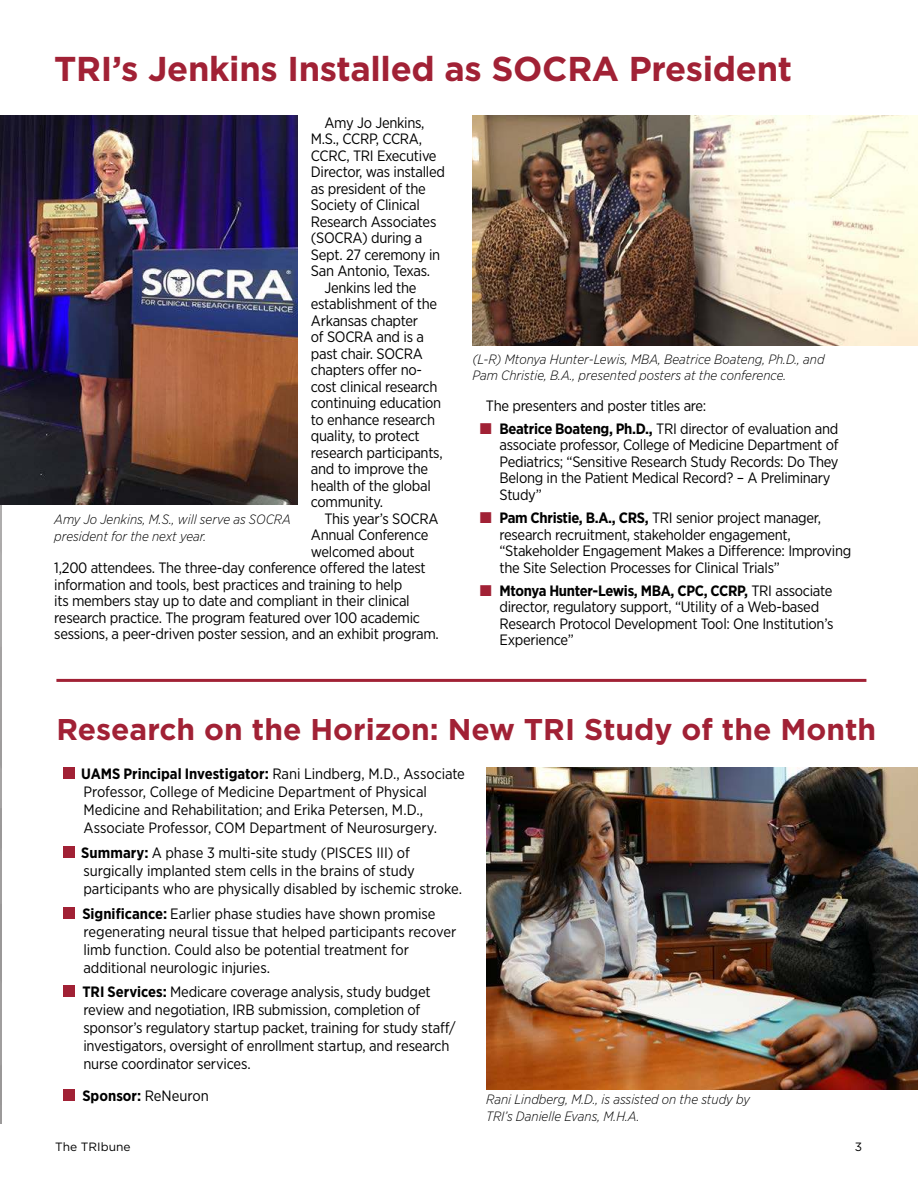
<style>
.page{position:relative;width:918px;height:1188px;background:#fff}
.page>*{position:absolute;margin:0;border:0;box-sizing:border-box;transform-origin:0 0}
.t1{font:700 34.5px "Gotham";letter-spacing:-.01em;color:#a12135}
.t2{font:700 30px "Gotham";color:#a12135}
.t3{font:15px/18px "Gotham Narrow";letter-spacing:-.02em;color:#000}
.t4{font:700 15px "Gotham Narrow";color:#000}
.t5{font:italic 300 13.5px/16.5px "Gotham Narrow";color:#000}
.t6{font:12px "Gotham";color:#000}
.s1{font-weight:700}
.s2{font-weight:400}
</style>
<div class="page">
<hr style="left:0;top:412px;width:1px;height:711px;background:#9a9898">
<svg style="left:0;top:505px;width:1px;height:303px"></svg>
<hr style="left:56px;top:679px;width:810px;height:3px;background:#a12135">
<div style="left:63px;top:767px;width:12px;height:12px;background:#a12135"></div>
<div style="left:63px;top:846px;width:12px;height:12px;background:#a12135"></div>
<div style="left:63px;top:907px;width:12px;height:12px;background:#a12135"></div>
<div style="left:63px;top:985px;width:12px;height:12px;background:#a12135"></div>
<div style="left:63px;top:1089px;width:12px;height:12px;background:#a12135"></div>
<img style="left:0;top:116px;width:297px;height:389px">
<img style="left:472px;top:116px;width:446px;height:230px">
<img style="left:486px;top:767px;width:432px;height:323px">
<h1 class="t1" style="left:54px;top:53px;width:739px">TRI’s Jenkins Installed as SOCRA President</h1>
<p class="t3" style="left:324px;top:114px;width:102px">Amy Jo Jenkins,</p>
<p class="t3" style="left:311px;top:131px;width:113px">M.S., CCRP, CCRA,</p>
<p class="t3" style="left:311px;top:147px;width:127px">CCRC, TRI Executive</p>
<p class="t3" style="left:311px;top:164px;width:136px">Director, was installed</p>
<p class="t3" style="left:311px;top:180px;width:116px">as president of the</p>
<p class="t3" style="left:311px;top:197px;width:111px">Society of Clinical</p>
<p class="t3" style="left:311px;top:213px;width:127px">Research Associates</p>
<p class="t3" style="left:311px;top:230px;width:113px">(SOCRA) during a</p>
<p class="t3" style="left:311px;top:246px;width:131px">Sept. 27 ceremony in</p>
<p class="t3" style="left:311px;top:263px;width:121px">San Antonio, Texas.</p>
<p class="t3" style="left:324px;top:279px;width:94px">Jenkins led the</p>
<p class="t3" style="left:311px;top:296px;width:128px">establishment of the</p>
<p class="t3" style="left:311px;top:312px;width:109px">Arkansas chapter</p>
<p class="t3" style="left:311px;top:329px;width:114px">of SOCRA and is a</p>
<p class="t3" style="left:311px;top:345px;width:113px">past chair. SOCRA</p>
<p class="t3" style="left:311px;top:362px;width:113px">chapters offer no-</p>
<p class="t3" style="left:311px;top:378px;width:128px">cost clinical research</p>
<p class="t3" style="left:311px;top:395px;width:132px">continuing education</p>
<p class="t3" style="left:311px;top:411px;width:126px">to enhance research</p>
<p class="t3" style="left:311px;top:428px;width:110px">quality, to protect</p>
<p class="t3" style="left:311px;top:444px;width:133px">research participants,</p>
<p class="t3" style="left:311px;top:461px;width:119px">and to improve the</p>
<p class="t3" style="left:311px;top:477px;width:121px">health of the global</p>
<p class="t3" style="left:311px;top:494px;width:74px">community.</p>
<p class="t3" style="left:324px;top:510px;width:116px">This year’s SOCRA</p>
<p class="t3" style="left:311px;top:527px;width:119px">Annual Conference</p>
<p class="t3" style="left:311px;top:543px;width:105px">welcomed about</p>
<p class="t3" style="left:54px;top:560px;width:373px">1,200 attendees. The three-day conference offered the latest</p>
<p class="t3" style="left:54px;top:576px;width:350px">information and tools, best practices and training to help</p>
<p class="t3" style="left:54px;top:593px;width:357px">its members stay up to date and compliant in their clinical</p>
<p class="t3" style="left:54px;top:609px;width:367px">research practice. The program featured over 100 academic</p>
<p class="t3" style="left:54px;top:626px;width:386px">sessions, a peer-driven poster session, and an exhibit program.</p>
<p class="t5" style="left:54px;top:512px;width:238px">Amy Jo Jenkins, M.S., will serve as SOCRA president for the next year.</p>
<p class="t5" style="left:472px;top:352px;width:354px">(L-R) Mtonya Hunter-Lewis, MBA, Beatrice Boateng, Ph.D., and<br>Pam Christie, B.A., presented posters at the conference.</p>
<p class="t3" style="left:500px;top:394px;width:340px;line-height:23.2px;text-indent:-14px">The presenters and poster titles are:<br><span class="s1">Beatrice Boateng, Ph.D.,</span> TRI director of evaluation and</p>
<p class="t3" style="left:500px;top:438px;width:341px;line-height:16.5px">associate professor, College of Medicine Department of Pediatrics; “Sensitive Research Study Records: Do They Belong in the Patient Medical Record? – A Preliminary Study”</p>
<p class="t3" style="left:500px;top:510px;width:353px;line-height:16.5px"><span class="s1">Pam Christie, B.A., CRS,</span> TRI senior project manager, research recruitment, stakeholder engagement, “Stakeholder Engagement Makes a Difference: Improving the Site Selection Processes for Clinical Trials”</p>
<p class="t3" style="left:500px;top:583px;width:336px;line-height:16.5px"><span class="s1">Mtonya Hunter-Lewis, MBA, CPC, CCRP,</span> TRI associate director, regulatory support, “Utility of a Web-based Research Protocol Development Tool: One Institution’s Experience”</p>
<h2 class="t2" style="left:56px;top:716px;width:821px">Research on the Horizon: New TRI Study of the Month</h2>
<p class="t3" style="left:81px;top:766px;width:385px"><span class="s1">UAMS Principal Investigator:</span> Rani Lindberg, M.D., Associate Professor, College of Medicine Department of Physical Medicine and Rehabilitation; and Erika Petersen, M.D., Associate Professor, COM Department of Neurosurgery.</p>
<p class="t3" style="left:81px;top:844px;width:382px"><span class="s1">Summary:</span> A phase 3 multi-site study (PISCES III) of surgically implanted stem cells in the brains of study participants who are physically disabled by ischemic stroke.</p>
<p class="t3" style="left:82px;top:905px;width:375px"><span class="s1">Significance:</span> Earlier phase studies have shown promise regenerating neural tissue that helped participants recover limb function. Could also be potential treatment for additional neurologic injuries.</p>
<p class="t3" style="left:82px;top:984px;width:375px"><span class="s1">TRI Services:</span> Medicare coverage analysis, study budget review and negotiation, IRB submission, completion of sponsor’s regulatory startup packet, training for study staff/ investigators, oversight of enrollment startup, and research nurse coordinator services.</p>
<p class="t4" style="left:82px;top:1089px;width:128px">Sponsor: <span class="s2">ReNeuron</span></p>
<p class="t5" style="left:486px;top:1092px;width:266px">Rani Lindberg, M.D., is assisted on the study by<br>TRI’s Danielle Evans, M.H.A.</p>
<p class="t6" style="left:55px;top:1141px;width:77px">The TRIbune</p>
<p class="t6" style="left:855px;top:1141px;width:9px">3</p>
</div>
